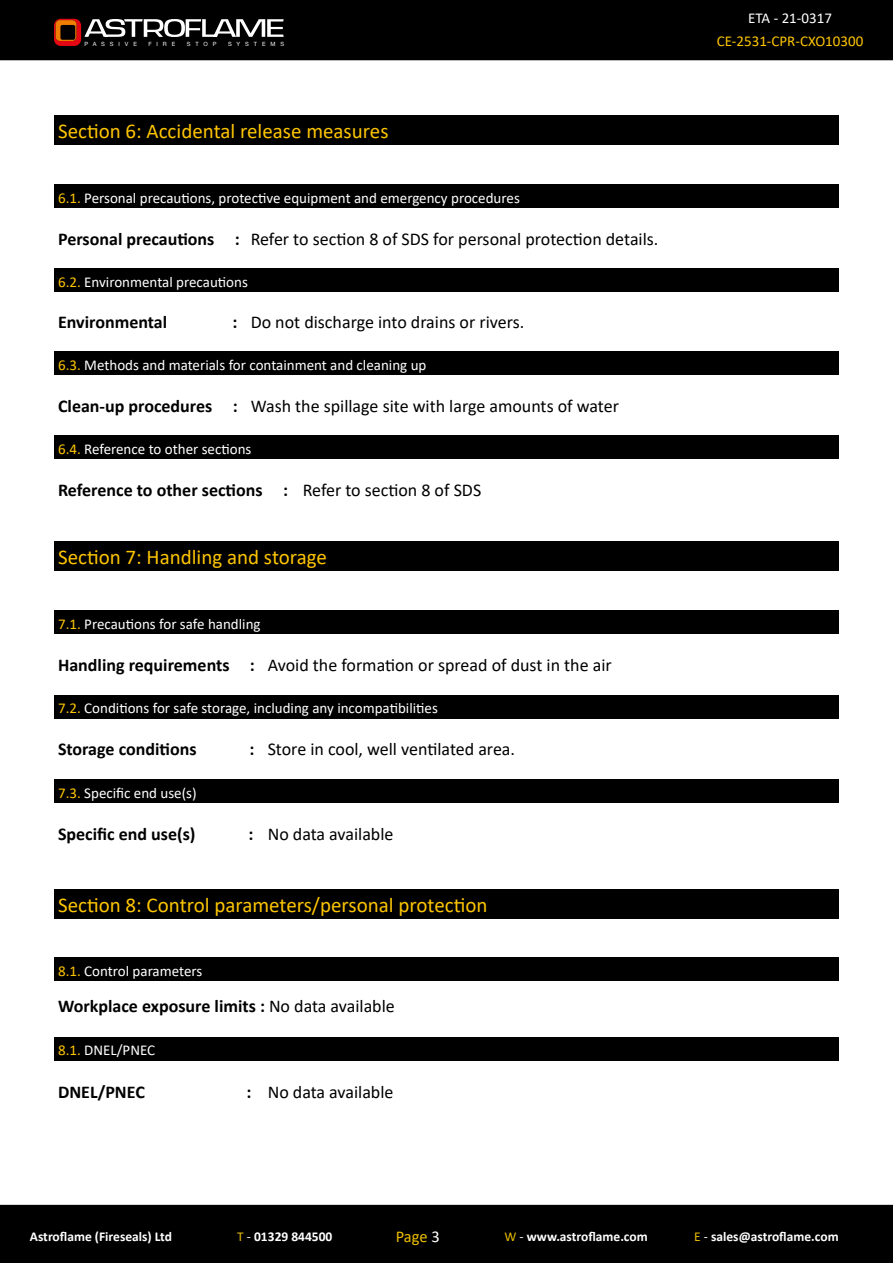
<style>
.page{position:relative;width:893px;height:1263px;background:#fff}
.page>*{position:absolute;margin:0;border:0;box-sizing:border-box;transform-origin:0 0}
.t1{font:21px "Calibri";color:#fdc500}
.t2{font:18px "Calibri";color:#000}
.t3{font:700 18px "Calibri";color:#000}
.t4{font:16.5px "Calibri";color:#ebbe00}
.t5{font:15px "Calibri";color:#fff}
.t6{font:15px "Calibri";color:#fdc500}
.t7{font:700 13.5px "Calibri";color:#fff}
.t8{font:5.85px "Helvetica Neue";letter-spacing:.84em;color:#fff}
.s1{color:#fdc500}
.s2{font-weight:700}
.s3{font-weight:400}
.s4{font-weight:400;color:#ebbe00}
.s5{color:#fff}
</style>
<div class="page">
<div style="left:0;top:0;width:893px;height:60px;background:#000"></div>
<svg style="left:54px;top:19px;width:230px;height:27px"></svg>
<div style="left:0;top:1205px;width:893px;height:58px;background:#000"></div>
<div style="left:54px;top:115px;width:785px;height:30px;background:#000"></div>
<div style="left:54px;top:184px;width:785px;height:24px;background:#000"></div>
<div style="left:54px;top:268px;width:785px;height:23px;background:#000"></div>
<div style="left:54px;top:352px;width:785px;height:23px;background:#000"></div>
<div style="left:54px;top:435px;width:785px;height:24px;background:#000"></div>
<div style="left:54px;top:541px;width:785px;height:30px;background:#000"></div>
<div style="left:54px;top:610px;width:785px;height:23px;background:#000"></div>
<div style="left:54px;top:695px;width:785px;height:23px;background:#000"></div>
<div style="left:54px;top:780px;width:785px;height:23px;background:#000"></div>
<div style="left:54px;top:889px;width:785px;height:29px;background:#000"></div>
<div style="left:54px;top:958px;width:785px;height:23px;background:#000"></div>
<div style="left:54px;top:1037px;width:785px;height:23px;background:#000"></div>
<p class="t8" style="left:84px;top:40px;width:54px">PASSIVE</p>
<p class="t8" style="left:148px;top:40px;width:28px">FIRE</p>
<p class="t8" style="left:187px;top:40px;width:31px">STOP</p>
<p class="t8" style="left:228px;top:40px;width:58px">SYSTEMS</p>
<h1 class="t1" style="left:58px;top:117px;width:332px">Section 6: Accidental release measures</h1>
<p class="t5" style="left:58px;top:187px;width:463px"><span class="s1">6.1.</span> Personal precautions, protective equipment and emergency procedures</p>
<p class="t2" style="left:58px;top:226px;width:602px"><span class="s2">Personal precautions :</span> Refer to section 8 of SDS for personal protection details.</p>
<p class="t5" style="left:58px;top:271px;width:191px"><span class="s1">6.2.</span> Environmental precautions</p>
<p class="t3" style="left:58px;top:310px;width:111px">Environmental</p>
<p class="t2" style="left:232px;top:310px;width:293px"><span class="s2">:</span> Do not discharge into drains or rivers.</p>
<p class="t5" style="left:58px;top:355px;width:370px"><span class="s1">6.3.</span> Methods and materials for containment and cleaning up</p>
<p class="t2" style="left:58px;top:394px;width:562px"><span class="s2">Clean-up procedures :</span> Wash the spillage site with large amounts of water</p>
<p class="t5" style="left:58px;top:438px;width:195px"><span class="s1">6.4.</span> Reference to other sections</p>
<p class="t3" style="left:58px;top:477px;width:425px">Reference to other sections : <span class="s3">Refer to section 8 of SDS</span></p>
<h1 class="t1" style="left:58px;top:542px;width:270px">Section 7: Handling and storage</h1>
<p class="t5" style="left:58px;top:613px;width:204px"><span class="s1">7.1.</span> Precautions for safe handling</p>
<p class="t2" style="left:58px;top:652px;width:555px"><span class="s2">Handling requirements :</span> Avoid the formation or spread of dust in the air</p>
<p class="t5" style="left:58px;top:698px;width:381px"><span class="s1">7.2.</span> Conditions for safe storage, including any incompatibilities</p>
<p class="t3" style="left:58px;top:737px;width:140px">Storage conditions</p>
<p class="t2" style="left:250px;top:737px;width:267px"><span class="s2">:</span> Store in cool, well ventilated area.</p>
<p class="t5" style="left:58px;top:783px;width:140px"><span class="s1">7.3.</span> Specific end use(s)</p>
<p class="t3" style="left:58px;top:821px;width:139px">Specific end use(s)</p>
<p class="t2" style="left:248px;top:822px;width:147px"><span class="s2">:</span> No data available</p>
<h1 class="t1" style="left:58px;top:890px;width:431px">Section 8: Control parameters/personal protection</h1>
<p class="t5" style="left:58px;top:961px;width:146px"><span class="s1">8.1.</span> Control parameters</p>
<p class="t3" style="left:58px;top:993px;width:338px">Workplace exposure limits : <span class="s3">No data available</span></p>
<p class="t5" style="left:58px;top:1040px;width:99px"><span class="s1">8.1.</span> DNEL/PNEC</p>
<p class="t3" style="left:58px;top:1079px;width:88px">DNEL/PNEC</p>
<p class="t2" style="left:247px;top:1079px;width:148px"><span class="s2">:</span> No data available</p>
<p class="t5" style="left:748px;top:7px;width:85px">ETA - 21-0317</p>
<p class="t6" style="left:717px;top:30px;width:148px">CE-2531-CPR-CXO10300</p>
<p class="t7" style="left:30px;top:1227px;width:144px">Astroflame (Fireseals) Ltd</p>
<p class="t7" style="left:237px;top:1227px;width:97px"><span class="s4">T</span> <span class="s3">-</span> 01329 844500</p>
<p class="t4" style="left:396px;top:1225px;width:46px">Page <span class="s5">3</span></p>
<p class="t7" style="left:505px;top:1227px;width:145px"><span class="s4">W</span> <span class="s3">-</span> www.astroflame.com</p>
<p class="t7" style="left:694px;top:1227px;width:146px"><span class="s4">E</span> <span class="s3">-</span> sales@astroflame.com</p>
</div>
